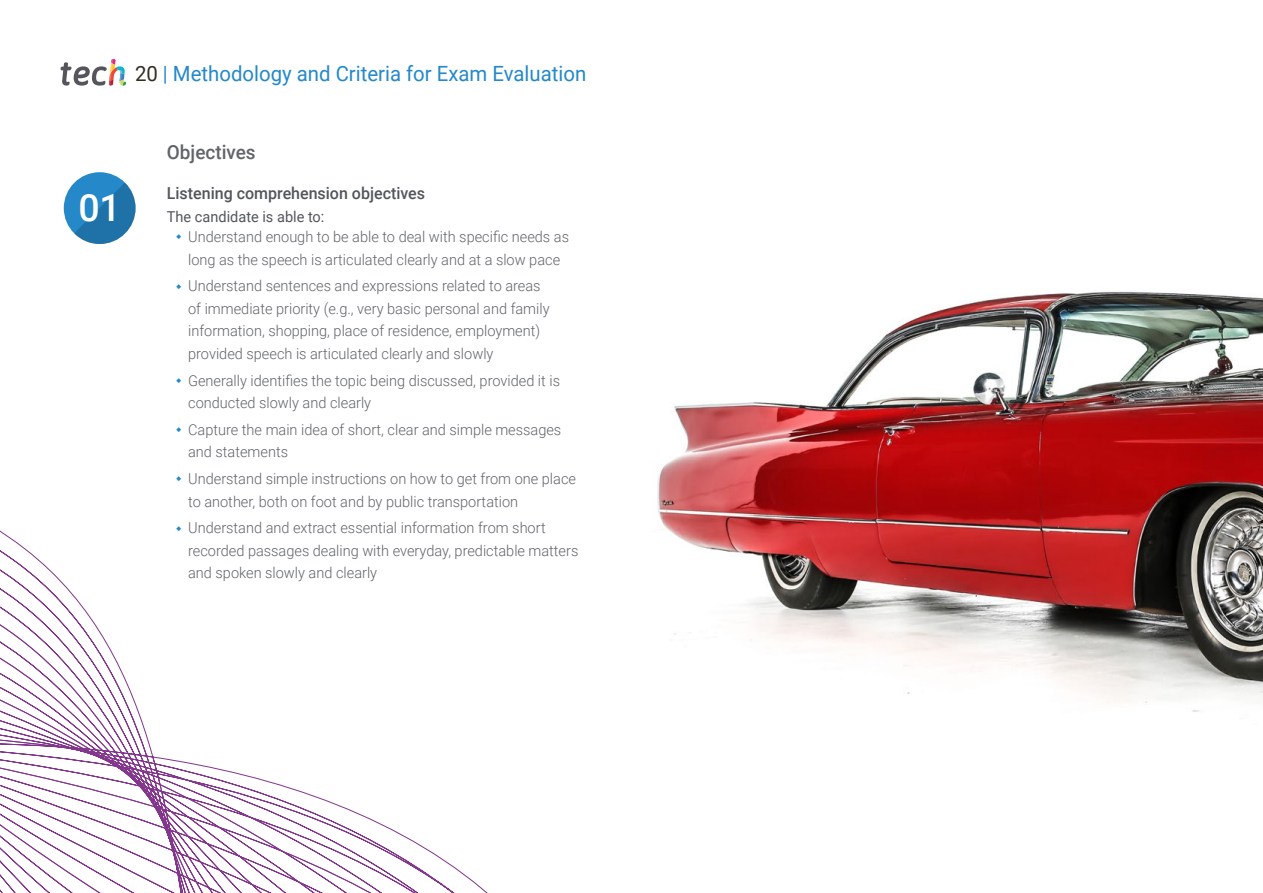
<style>
.page{position:relative;width:1263px;height:893px;background:#fff}
.page>*{position:absolute;margin:0;border:0;box-sizing:border-box;transform-origin:0 0}
.t1{font:500 37.5px "Roboto";color:#fff}
.t2{font:21px "Roboto";color:#2488c9}
.t3{font:500 19.5px "Roboto";color:#61646a}
.t4{font:500 16.5px "Roboto";color:#52555b}
.t5{font:300 15px/22.5px "Roboto";color:#61646a}
.t6{font:15px "Roboto";color:#52555b}
.s1{color:#312e20}
</style>
<div class="page">
<svg style="left:0;top:530px;width:488px;height:363px"></svg>
<div style="left:64px;top:172px;width:72px;height:72px;background:#2488c9;border-radius:50%"></div>
<svg style="left:74px;top:183px;width:62px;height:61px"></svg>
<svg style="left:61px;top:59px;width:65px;height:27px"></svg>
<img style="left:657px;top:291px;width:606px;height:421px">
<h2 class="t2" style="left:135px;top:59px;width:453px"><span class="s1">20</span> | Methodology and Criteria for Exam Evaluation</h2>
<h1 class="t1" style="left:78px;top:181px;width:44px">01</h1>
<h3 class="t3" style="left:167px;top:138px;width:90px">Objectives</h3>
<p class="t4" style="left:167px;top:182px;width:260px">Listening comprehension objectives</p>
<p class="t6" style="left:167px;top:206px;width:159px">The candidate is able to:</p>
<p class="t5" style="left:188px;top:225px;width:382px">Understand enough to be able to deal with specific needs as long as the speech is articulated clearly and at a slow pace</p>
<p class="t5" style="left:188px;top:274px;width:363px">Understand sentences and expressions related to areas of immediate priority (e.g., very basic personal and family information, shopping, place of residence, employment) provided speech is articulated clearly and slowly</p>
<p class="t5" style="left:188px;top:368px;width:373px">Generally identifies the topic being discussed, provided it is conducted slowly and clearly</p>
<p class="t5" style="left:188px;top:418px;width:375px">Capture the main idea of short, clear and simple messages and statements</p>
<p class="t5" style="left:188px;top:467px;width:389px">Understand simple instructions on how to get from one place to another, both on foot and by public transportation</p>
<p class="t5" style="left:188px;top:516px;width:392px">Understand and extract essential information from short recorded passages dealing with everyday, predictable matters and spoken slowly and clearly</p>
</div>
